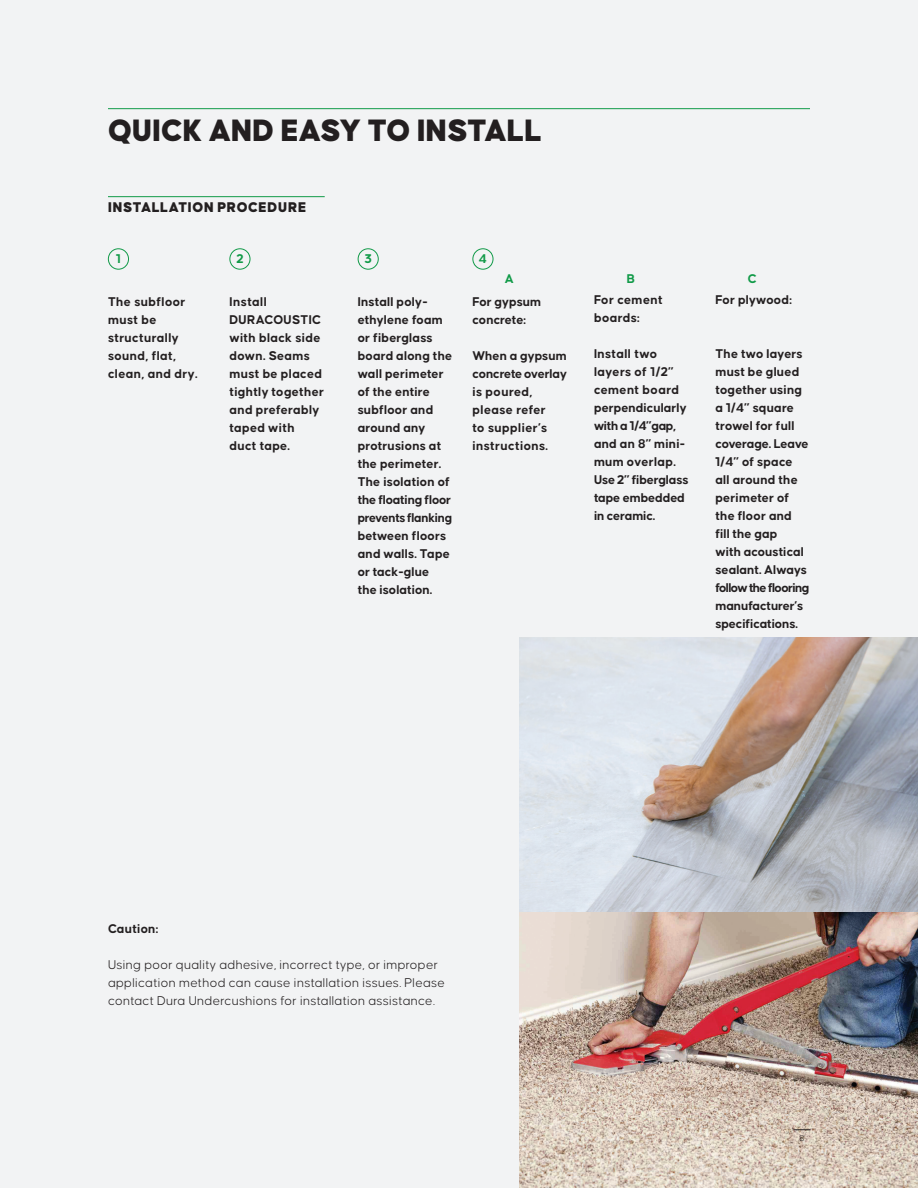
<style>
.page{position:relative;width:918px;height:1188px;background:#f2f3f4}
.page>*{position:absolute;margin:0;border:0;box-sizing:border-box;transform-origin:0 0}
.t1{font:900 33px "Causten";color:#231f20}
.t2{font:900 15px "Causten";letter-spacing:.04em;color:#231f20}
.P2{font:700 13.5px/18px "Causten";letter-spacing:.01em;color:#231f20}
.P2-2{font:300 13.5px/18px "Causten";letter-spacing:.02em;color:#231f20}
.P2-3{font:700 13.5px "Causten";color:#119a48}
.t3{font:300 9px "Causten";color:#231f20}
</style>
<div class="page">
<img style="left:520px;top:638px;width:398px;height:550px">
<svg style="left:793px;top:1130px;width:18px;height:1px"></svg>
<hr style="left:108px;top:108px;width:702px;height:1px;background:#119a48">
<hr style="left:108px;top:196px;width:217px;height:1px;background:#119a48">
<div style="left:108px;top:248px;width:21px;height:22px;border:1px solid #119a48;border-radius:50%"></div>
<div style="left:229px;top:248px;width:21px;height:22px;border:1px solid #119a48;border-radius:50%"></div>
<div style="left:358px;top:248px;width:21px;height:22px;border:1px solid #119a48;border-radius:50%"></div>
<div style="left:472px;top:248px;width:21px;height:22px;border:1px solid #119a48;border-radius:50%"></div>
<h2 class="t1" style="left:108px;top:111px;width:435px">QUICK AND EASY TO INSTALL</h2>
<h4 class="t2" style="left:108px;top:199px;width:200px">INSTALLATION PROCEDURE</h4>
<p class="P2-3" style="left:116px;top:252px;width:6px">1</p>
<p class="P2" style="left:108px;top:292px;width:91px">The subfloor must be structurally sound, flat, clean, and dry.</p>
<p class="P2-3" style="left:236px;top:252px;width:9px">2</p>
<p class="P2" style="left:230px;top:292px;width:96px">Install<br>DURACOUSTIC with black side down. Seams must be placed tightly together and preferably taped with duct tape.</p>
<p class="P2-3" style="left:364px;top:252px;width:9px">3</p>
<p class="P2" style="left:358px;top:292px;width:96px">Install poly&shy;ethylene foam or fiberglass board along the wall perimeter of the entire subfloor and around any protrusions at the perimeter.<br>The isolation of the floating floor prevents flanking between floors and walls. Tape or tack-glue<br>the isolation.</p>
<p class="P2-3" style="left:479px;top:252px;width:9px">4</p>
<p class="P2" style="left:472px;top:292px;width:70px">For gypsum concrete:</p>
<p class="P2" style="left:472px;top:346px;width:96px">When a gypsum concrete overlay is poured, please refer<br>to supplier’s instructions.</p>
<p class="P2-3" style="left:505px;top:272px;width:10px">A</p>
<p class="P2-3" style="left:627px;top:272px;width:10px">B</p>
<p class="P2-3" style="left:748px;top:272px;width:11px">C</p>
<p class="P2" style="left:594px;top:290px;width:70px">For cement boards:</p>
<p class="P2" style="left:594px;top:344px;width:96px">Install two layers of 1/2” cement board perpendicularly with a 1/4”gap, and an 8” mini&shy;mum overlap.<br>Use 2” fiberglass tape embedded in ceramic.</p>
<p class="P2" style="left:716px;top:290px;width:78px">For plywood:</p>
<p class="P2" style="left:716px;top:344px;width:95px">The two layers must be glued together using a 1/4” square trowel for full coverage. Leave<br>1/4” of space all around the perimeter of the floor and fill the gap<br>with acoustical sealant. Always follow the flooring manufacturer’s specifications.</p>
<p class="P2" style="left:108px;top:919px;width:52px">Caution:</p>
<p class="P2-2" style="left:108px;top:955px;width:339px">Using poor quality adhesive, incorrect type, or improper application method can cause installation issues. Please contact Dura Undercushions for installation assistance.</p>
<p class="t3" style="left:800px;top:1133px;width:6px">8</p>
</div>
